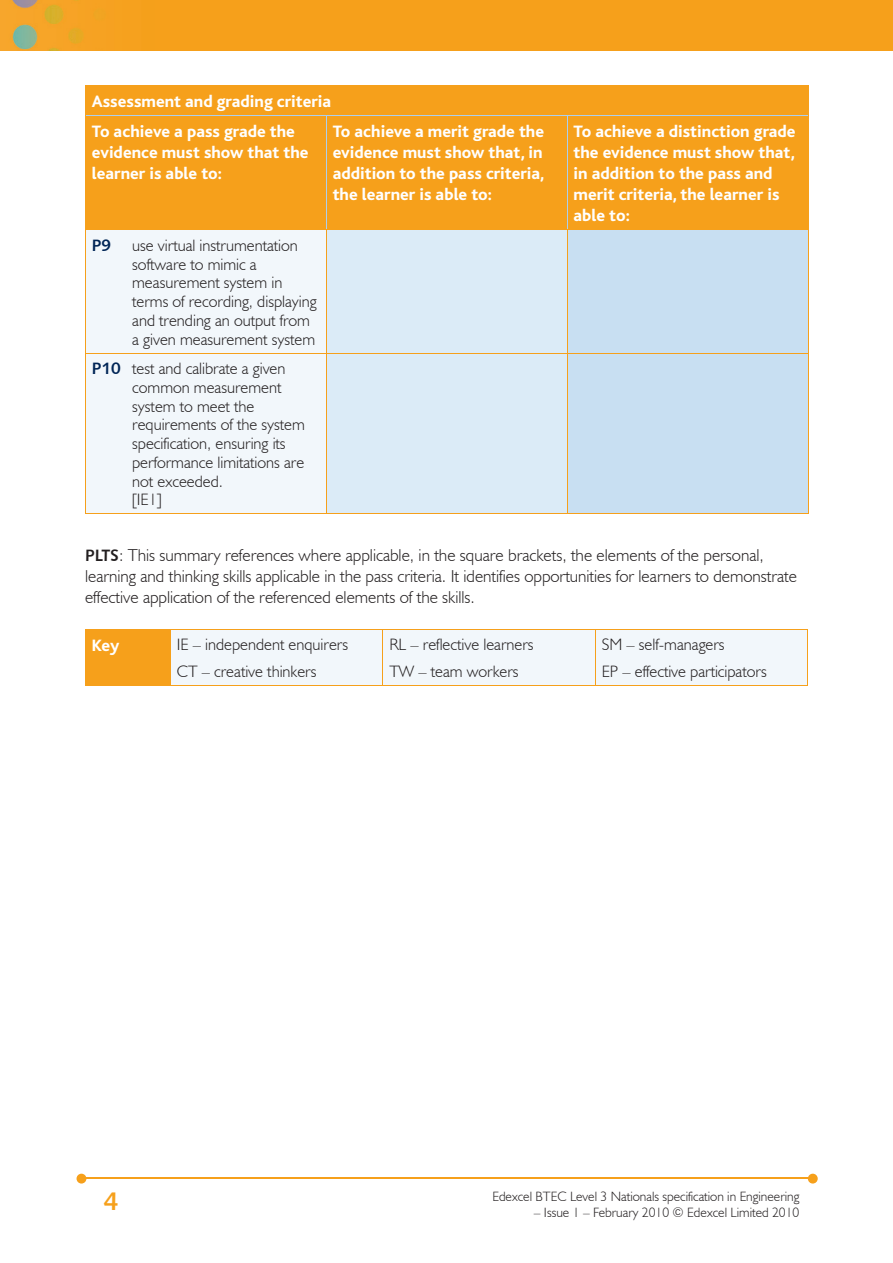
<style>
.page{position:relative;width:893px;height:1263px;background:#fff}
.page>*{position:absolute;margin:0;border:0;box-sizing:border-box;transform-origin:0 0}
.t1{font:25.5px "Humanist 531 BT Bold A";color:#f6a01b}
.t2{font:800 17.25px/21px "Bliss";color:#fff}
.t3{font:300 17.25px/21px "Humanist 521 BT";color:#231f20}
.t4{font:300 16.5px/18.8px "Humanist 521 BT";color:#231f20}
.t5{font:16.5px "Humanist 531 BT Bold A";color:#002556}
.t6{font:300 13.5px "Humanist 521 BT";color:#231f20}
.s1{font-family:"Humanist 531 BT Bold A";font-weight:400;color:#002556}
.s2{font-family:"Humanist 531 BT Bold A";font-weight:400;font-size:16.5px}
</style>
<div class="page">
<img style="left:0;top:0;width:893px;height:51px">
<hr style="left:82px;top:1178px;width:728px;height:1px;background:#f6a01b">
<svg style="left:808px;top:1174px;width:10px;height:9px"></svg>
<svg style="left:77px;top:1174px;width:9px;height:9px"></svg>
<div style="left:86px;top:86px;width:722px;height:143px;background:#f6a01b"></div>
<div style="left:86px;top:230px;width:240px;height:283px;background:#f2f7fb"></div>
<div style="left:327px;top:230px;width:240px;height:283px;background:#dbebf7"></div>
<div style="left:568px;top:230px;width:240px;height:283px;background:#c8dff2"></div>
<hr style="left:85px;top:86px;width:1px;height:30px;background:#f6a01b">
<hr style="left:808px;top:86px;width:1px;height:30px;background:#f6a01b">
<hr style="left:85px;top:85px;width:241px;height:1px;background:#f6a01b">
<hr style="left:326px;top:85px;width:241px;height:1px;background:#f6a01b">
<hr style="left:567px;top:85px;width:241px;height:1px;background:#f6a01b">
<hr style="left:85px;top:116px;width:1px;height:113px;background:#f6a01b">
<hr style="left:86px;top:115px;width:240px;height:1px;background:#accfed">
<hr style="left:326px;top:116px;width:1px;height:113px;background:#accfed">
<hr style="left:326px;top:115px;width:241px;height:1px;background:#accfed">
<hr style="left:567px;top:116px;width:1px;height:113px;background:#accfed">
<hr style="left:808px;top:116px;width:1px;height:113px;background:#f6a01b">
<hr style="left:567px;top:115px;width:241px;height:1px;background:#accfed">
<hr style="left:85px;top:229px;width:241px;height:1px;background:#f6a01b">
<hr style="left:326px;top:229px;width:241px;height:1px;background:#f6a01b">
<hr style="left:567px;top:229px;width:241px;height:1px;background:#f6a01b">
<hr style="left:326px;top:230px;width:1px;height:123px;background:#f6a01b">
<hr style="left:567px;top:230px;width:1px;height:123px;background:#f6a01b">
<hr style="left:85px;top:230px;width:1px;height:123px;background:#f6a01b">
<hr style="left:808px;top:230px;width:1px;height:123px;background:#f6a01b">
<hr style="left:326px;top:353px;width:1px;height:160px;background:#f6a01b">
<hr style="left:567px;top:353px;width:1px;height:160px;background:#f6a01b">
<hr style="left:85px;top:513px;width:241px;height:1px;background:#f6a01b">
<hr style="left:326px;top:513px;width:241px;height:1px;background:#f6a01b">
<hr style="left:567px;top:513px;width:241px;height:1px;background:#f6a01b">
<hr style="left:85px;top:353px;width:1px;height:160px;background:#f6a01b">
<hr style="left:808px;top:353px;width:1px;height:160px;background:#f6a01b">
<hr style="left:85px;top:353px;width:241px;height:1px;background:#f6a01b">
<hr style="left:326px;top:353px;width:241px;height:1px;background:#f6a01b">
<hr style="left:567px;top:353px;width:241px;height:1px;background:#f6a01b">
<div style="left:85px;top:629px;width:85px;height:57px;background:#f6a01b"></div>
<div style="left:171px;top:630px;width:636px;height:56px;background:#f2f7fb"></div>
<hr style="left:85px;top:686px;width:85px;height:1px;background:#f6a01b">
<hr style="left:170px;top:686px;width:213px;height:1px;background:#f6a01b">
<hr style="left:383px;top:686px;width:212px;height:1px;background:#f6a01b">
<hr style="left:595px;top:686px;width:213px;height:1px;background:#f6a01b">
<hr style="left:170px;top:629px;width:1px;height:57px;background:#f6a01b">
<hr style="left:383px;top:629px;width:1px;height:57px;background:#f6a01b">
<hr style="left:595px;top:629px;width:1px;height:57px;background:#f6a01b">
<hr style="left:807px;top:629px;width:1px;height:57px;background:#f6a01b">
<hr style="left:170px;top:629px;width:213px;height:1px;background:#f6a01b">
<hr style="left:383px;top:629px;width:212px;height:1px;background:#f6a01b">
<hr style="left:595px;top:629px;width:213px;height:1px;background:#f6a01b">
<p class="t2" style="left:92px;top:87px;width:241px;line-height:30.2px">Assessment and grading criteria<br>To achieve a pass grade the</p>
<p class="t2" style="left:92px;top:143px;width:218px">evidence must show that the learner is able to:</p>
<p class="t2" style="left:333px;top:122px;width:213px;text-align:justify">To achieve a merit grade the evidence must show that, in addition to the pass criteria, the learner is able to:</p>
<p class="t2" style="left:574px;top:122px;width:224px">To achieve a distinction grade the evidence must show that, in addition to the pass and merit criteria, the learner is able to:</p>
<p class="t5" style="left:92px;top:235px;width:21px">P9</p>
<p class="t4" style="left:132px;top:235px;width:186px">use virtual instrumentation software to mimic a measurement system in terms of recording, displaying and trending an output from a given measurement system</p>
<p class="t4" style="left:132px;top:359px;width:174px;text-indent:-40px"><span class="s1">P10</span> test and calibrate a given common measurement system to meet the requirements of the system specification, ensuring its performance limitations are not exceeded.<br>[IE1]</p>
<p class="t3" style="left:85px;top:544px;width:713px"><span class="s2">PLTS</span>: This summary references where applicable, in the square brackets, the elements of the personal, learning and thinking skills applicable in the pass criteria. It identifies opportunities for learners to demonstrate effective application of the referenced elements of the skills.</p>
<p class="t2" style="left:92px;top:635px;width:29px">Key</p>
<p class="t4" style="left:177px;top:631px;width:173px;line-height:27.3px">IE – independent enquirers<br>CT – creative thinkers</p>
<p class="t4" style="left:389px;top:631px;width:146px;line-height:27.3px">RL – reflective learners<br>TW – team workers</p>
<p class="t4" style="left:602px;top:631px;width:166px;line-height:27.3px">SM – self-managers<br>EP – effective participators</p>
<h1 class="t1" style="left:104px;top:1185px;width:16px">4</h1>
<p class="t6" style="left:492px;top:1188px;width:309px">Edexcel BTEC Level 3 Nationals specification in Engineering</p>
<p class="t6" style="left:534px;top:1204px;width:267px">– Issue 1 – February 2010 © Edexcel Limited 2010</p>
</div>
